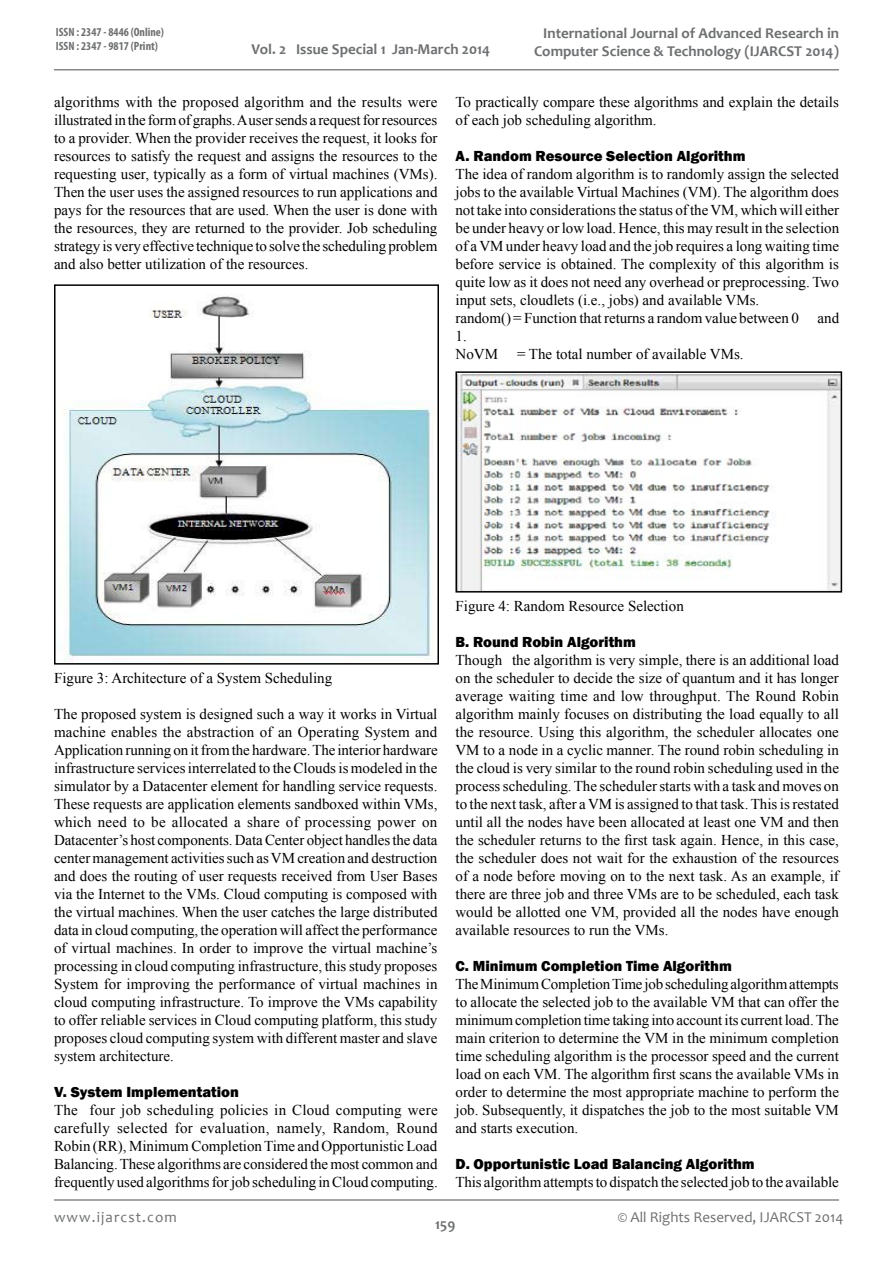
<style>
.page{position:relative;width:893px;height:1263px;background:#fff}
.page>*{position:absolute;margin:0;border:0;box-sizing:border-box;transform-origin:0 0}
.t1{font:15px/18px "Times New Roman";color:#000;text-align:justify}
.t2{font:800 15px "Franklin Gothic";color:#000}
.t3{font:700 15px/18px "Candara";color:#6d6f71;text-align:right}
.t4{font:15px "Candara";color:#6d6f71}
.t5{font:15px "Candara";letter-spacing:.075em;color:#6d6f71}
.t6{font:700 condensed 12px/14.4px "Myriad Pro";color:#6d6f71}
</style>
<div class="page">
<hr style="left:54px;top:69px;width:785px;height:2px;background:#86888b">
<hr style="left:54px;top:1199px;width:785px;height:2px;background:#86888b">
<img style="left:63px;top:295px;width:372px;height:366px">
<div style="left:54px;top:284px;width:385px;height:380px;border:2px solid #000"></div>
<img style="left:458px;top:374px;width:381px;height:215px">
<div style="left:455px;top:371px;width:387px;height:221px;border:2px solid #000"></div>
<p class="t3" style="left:534px;top:24px;width:306px">International Journal of Advanced Research in<br>Computer Science &amp; Technology (IJARCST 2014)</p>
<p class="t6" style="left:56px;top:25px;width:110px">ISSN : 2347 - 8446 (Online)<br>ISSN : 2347 - 9817 (Print)</p>
<p class="t3" style="left:252px;top:40px;width:240px">Vol. 2 Issue Special 1 Jan-March 2014</p>
<p class="t1" style="left:54px;top:92px;width:385px">algorithms with the proposed algorithm and the results were illustrated in the form of graphs. A user sends a request for resources to a provider. When the provider receives the request, it looks for resources to satisfy the request and assigns the resources to the requesting user, typically as a form of virtual machines (VMs).<br>Then the user uses the assigned resources to run applications and pays for the resources that are used. When the user is done with the resources, they are returned to the provider. Job scheduling strategy is very effective technique to solve the scheduling problem and also better utilization of the resources.</p>
<p class="t1" style="left:455px;top:92px;width:385px">To practically compare these algorithms and explain the details of each job scheduling algorithm.</p>
<p class="t2" style="left:455px;top:146px;width:292px">A. Random Resource Selection Algorithm</p>
<p class="t1" style="left:455px;top:164px;width:385px;text-align:left">The idea of random algorithm is to randomly assign the selected jobs to the available Virtual Machines (VM). The algorithm does not take into considerations the status of the VM, which will either be under heavy or low load. Hence, this may result in the selection of a VM under heavy load and the job requires a long waiting time before service is obtained. The complexity of this algorithm is quite low as it does not need any overhead or preprocessing. Two input sets, cloudlets (i.e., jobs) and available VMs.<br>random() = Function that returns a random value between 0</p>
<p class="t1" style="left:818px;top:308px;width:23px">and</p>
<p class="t1" style="left:455px;top:326px;width:44px">1.<br>NoVM</p>
<p class="t1" style="left:517px;top:344px;width:228px">= The total number of available VMs.</p>
<p class="t1" style="left:54px;top:668px;width:280px">Figure 3: Architecture of a System Scheduling</p>
<p class="t1" style="left:54px;top:704px;width:385px">The proposed system is designed such a way it works in Virtual machine enables the abstraction of an Operating System and Application running on it from the hardware. The interior hardware infrastructure services interrelated to the Clouds is modeled in the simulator by a Datacenter element for handling service requests.<br>These requests are application elements sandboxed within VMs, which need to be allocated a share of processing power on Datacenter’s host components. Data Center object handles the data center management activities such as VM creation and destruction and does the routing of user requests received from User Bases via the Internet to the VMs. Cloud computing is composed with the virtual machines. When the user catches the large distributed data in cloud computing, the operation will affect the performance of virtual machines. In order to improve the virtual machine’s processing in cloud computing infrastructure, this study proposes System for improving the performance of virtual machines in cloud computing infrastructure. To improve the VMs capability to offer reliable services in Cloud computing platform, this study proposes cloud computing system with different master and slave system architecture.</p>
<p class="t2" style="left:54px;top:1082px;width:186px">V. System Implementation</p>
<p class="t1" style="left:54px;top:1100px;width:385px">The four job scheduling policies in Cloud computing were carefully selected for evaluation, namely, Random, Round Robin (RR), Minimum Completion Time and Opportunistic Load Balancing. These algorithms are considered the most common and frequently used algorithms for job scheduling in Cloud computing.</p>
<p class="t1" style="left:455px;top:596px;width:230px">Figure 4: Random Resource Selection</p>
<p class="t2" style="left:455px;top:632px;width:182px">B. Round Robin Algorithm</p>
<p class="t1" style="left:455px;top:650px;width:385px">Though the algorithm is very simple, there is an additional load on the scheduler to decide the size of quantum and it has longer average waiting time and low throughput. The Round Robin algorithm mainly focuses on distributing the load equally to all the resource. Using this algorithm, the scheduler allocates one VM to a node in a cyclic manner. The round robin scheduling in the cloud is very similar to the round robin scheduling used in the process scheduling. The scheduler starts with a task and moves on to the next task, after a VM is assigned to that task. This is restated until all the nodes have been allocated at least one VM and then the scheduler returns to the first task again. Hence, in this case, the scheduler does not wait for the exhaustion of the resources of a node before moving on to the next task. As an example, if there are three job and three VMs are to be scheduled, each task would be allotted one VM, provided all the nodes have enough available resources to run the VMs.</p>
<p class="t2" style="left:455px;top:956px;width:278px">C. Minimum Completion Time Algorithm</p>
<p class="t1" style="left:455px;top:974px;width:385px">The Minimum Completion Time job scheduling algorithm attempts to allocate the selected job to the available VM that can offer the minimum completion time taking into account its current load. The main criterion to determine the VM in the minimum completion time scheduling algorithm is the processor speed and the current load on each VM. The algorithm first scans the available VMs in order to determine the most appropriate machine to perform the job. Subsequently, it dispatches the job to the most suitable VM and starts execution.</p>
<p class="t2" style="left:455px;top:1154px;width:301px">D. Opportunistic Load Balancing Algorithm</p>
<p class="t1" style="left:455px;top:1172px;width:385px">This algorithm attempts to dispatch the selected job to the available</p>
<p class="t5" style="left:54px;top:1207px;width:124px">www.ijarcst.com</p>
<p class="t3" style="left:435px;top:1215px;width:22px">159</p>
<p class="t4" style="left:618px;top:1207px;width:227px">© All Rights Reserved, IJARCST 2014</p>
</div>
